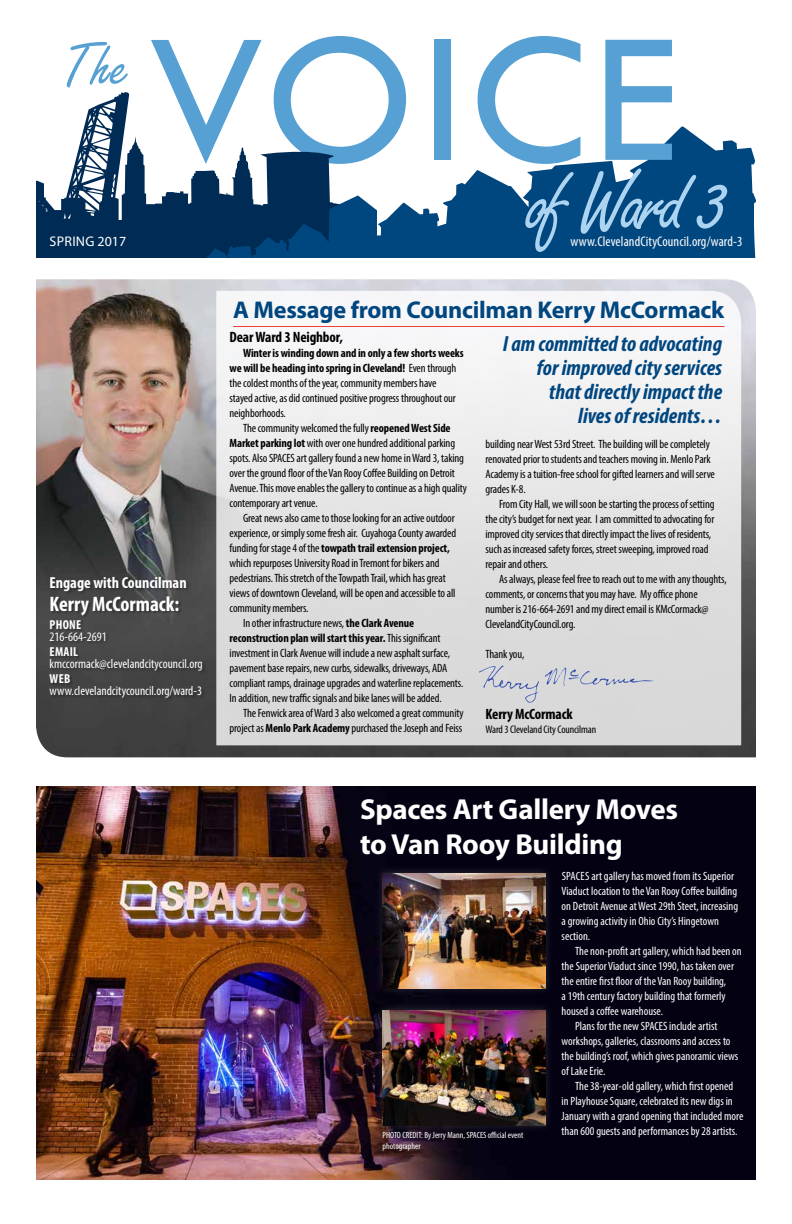
<style>
.page{position:relative;width:792px;height:1224px;background:#fff}
.page>*{position:absolute;margin:0;border:0;box-sizing:border-box;transform-origin:0 0}
.t1{font:700 29px/34.8px "Myriad Pro";letter-spacing:-.01em;color:#fff}
.t2{font:700 24.3px "Myriad Pro";letter-spacing:-.01em;color:#00467f}
.t3{font:italic 700 condensed 22px/24px "Myriad Pro";color:#00467f;text-align:right}
.t4{font:700 condensed 21px "Myriad Pro";color:#fff}
.t5{font:700 condensed 16px "Myriad Pro";color:#fff}
.t6{font:700 condensed 15px "Myriad Pro";letter-spacing:-.01em;color:#000}
.t7{font:condensed 14px "Myriad Pro";letter-spacing:.01em;color:#fff}
.t8{font:14px "Myriad Pro";letter-spacing:.02em;color:#fff}
.t9{font:condensed 13px "Myriad Pro";color:#fff}
.t10{font:700 condensed 13px "Myriad Pro";letter-spacing:.02em;color:#fff}
.t11{font:condensed 12px/15px "Myriad Pro";letter-spacing:-.01em;color:#000}
.t12{font:condensed 12px/15px "Myriad Pro";color:#fff}
.t13{font:700 condensed 12px "Myriad Pro";letter-spacing:-.01em;color:#000}
.t14{font:condensed 11px "Myriad Pro";letter-spacing:-.01em;color:#000}
.t15{font:condensed 9px/10.8px "Myriad Pro";color:#fff}
.s1{font-weight:700}
.s2{font-weight:400}
</style>
<div class="page">
<img style="left:36px;top:279px;width:720px;height:478px">
<svg style="left:441px;top:126px;width:315px;height:131px;fill:#00467f"></svg>
<div style="left:434px;top:40px;width:16px;height:120px;background:#56a0d3"></div>
<svg style="left:36px;top:36px;width:405px;height:221px"></svg>
<svg style="left:478px;top:36px;width:249px;height:216px"></svg>
<div style="left:49px;top:576px;width:157px;height:125px;background:#000;opacity:.35"></div>
<svg style="left:216px;top:291px;width:525px;height:454px"></svg>
<hr style="left:233px;top:326px;width:491px;height:1px;background:#ef4135">
<img style="left:479px;top:661px;width:176px;height:42px">
<img style="left:36px;top:786px;width:720px;height:393px">
<div style="left:374px;top:865px;width:180px;height:131px;background:#fff;opacity:.17"></div>
<img style="left:382px;top:873px;width:163px;height:115px">
<div style="left:374px;top:1002px;width:180px;height:132px;background:#fff;opacity:.17"></div>
<img style="left:382px;top:1010px;width:163px;height:115px">
<p class="t8" style="left:50px;top:233px;width:78px">SPRING 2017</p>
<p class="t7" style="left:570px;top:233px;width:174px">www.ClevelandCityCouncil.org/ward-3</p>
<h3 class="t5" style="left:50px;top:573px;width:139px">Engage with Councilman</h3>
<h3 class="t4" style="left:50px;top:591px;width:131px">Kerry McCormack:</h3>
<p class="t10" style="left:50px;top:616px;width:33px">PHONE</p>
<p class="t9" style="left:49px;top:629px;width:59px">216-664-2691</p>
<p class="t10" style="left:50px;top:643px;width:30px">EMAIL</p>
<p class="t9" style="left:49px;top:656px;width:155px">kmccormack@clevelandcitycouncil.org</p>
<p class="t10" style="left:50px;top:670px;width:22px">WEB</p>
<p class="t9" style="left:49px;top:683px;width:154px">www.clevelandcitycouncil.org/ward-3</p>
<h2 class="t2" style="left:233px;top:293px;width:493px">A Message from Councilman Kerry McCormack</h2>
<p class="t6" style="left:230px;top:328px;width:115px">Dear Ward 3 Neighbor,</p>
<p class="t11" style="left:230px;top:346px;width:236px;text-indent:14px"><span class="s1">Winter is winding down and in only a few shorts weeks we will be heading into spring in Cleveland!</span> Even through the coldest months of the year, community members have<br>stayed active, as did continued positive progress throughout our neighborhoods.</p>
<p class="t11" style="left:230px;top:421px;width:239px;text-indent:14px">The community welcomed the fully <span class="s1">reopened West Side Market parking lot</span> with over one hundred additional parking spots. Also SPACES art gallery found a new home in Ward 3, taking over the ground floor of the Van Rooy Coffee Building on Detroit Avenue. This move enables the gallery to continue as a high quality contemporary art venue.</p>
<p class="t11" style="left:243px;top:511px;width:213px">Great news also came to those looking for an active outdoor</p>
<p class="t11" style="left:230px;top:526px;width:228px">experience, or simply some fresh air. Cuyahoga County awarded</p>
<p class="t13" style="left:230px;top:541px;width:222px"><span class="s2">funding for stage 4 of the</span> towpath trail extension project,</p>
<p class="t11" style="left:230px;top:556px;width:211px">which repurposes University Road in Tremont for bikers and</p>
<p class="t11" style="left:230px;top:571px;width:218px">pedestrians. This stretch of the Towpath Trail, which has great</p>
<p class="t11" style="left:230px;top:586px;width:227px">views of downtown Cleveland, will be open and accessible to all</p>
<p class="t11" style="left:230px;top:601px;width:81px">community members.</p>
<p class="t11" style="left:243px;top:616px;width:173px">In other infrastructure news, <span class="s1">the Clark Avenue</span></p>
<p class="t13" style="left:230px;top:631px;width:212px">reconstruction plan will start this year. <span class="s2">This significant</span></p>
<p class="t11" style="left:230px;top:646px;width:222px">investment in Clark Avenue will include a new asphalt surface,</p>
<p class="t11" style="left:230px;top:661px;width:219px">pavement base repairs, new curbs, sidewalks, driveways, ADA</p>
<p class="t11" style="left:230px;top:676px;width:235px">compliant ramps, drainage upgrades and waterline replacements.</p>
<p class="t11" style="left:230px;top:691px;width:214px">In addition, new traffic signals and bike lanes will be added.</p>
<p class="t11" style="left:243px;top:706px;width:222px">The Fenwick area of Ward 3 also welcomed a great community</p>
<p class="t11" style="left:230px;top:721px;width:234px">project as <span class="s1">Menlo Park Academy</span> purchased the Joseph and Feiss</p>
<h3 class="t3" style="left:503px;top:331px;width:221px">I am committed to advocating for improved city services that directly impact the<br>lives of residents…</h3>
<p class="t11" style="left:486px;top:436px;width:231px">building near West 53rd Street. The building will be completely renovated prior to students and teachers moving in. Menlo Park Academy is a tuition-free school for gifted learners and will serve grades K-8.</p>
<p class="t11" style="left:486px;top:496px;width:231px;text-indent:14px">From City Hall, we will soon be starting the process of setting the city’s budget for next year. I am committed to advocating for improved city services that directly impact the lives of residents, such as increased safety forces, street sweeping, improved road repair and others.</p>
<p class="t11" style="left:486px;top:571px;width:243px;text-indent:14px">As always, please feel free to reach out to me with any thoughts, comments, or concerns that you may have. My office phone number is 216-664-2691 and my direct email is KMcCormack@ ClevelandCityCouncil.org.</p>
<p class="t11" style="left:486px;top:646px;width:40px">Thank you,</p>
<p class="t6" style="left:486px;top:705px;width:89px">Kerry McCormack</p>
<p class="t14" style="left:486px;top:723px;width:112px">Ward 3 Cleveland City Councilman</p>
<h1 class="t1" style="left:360px;top:791px;width:320px">Spaces Art Gallery Moves to Van Rooy Building</h1>
<p class="t15" style="left:382px;top:1129px;width:142px">PHOTO CREDIT: By Jerry Mann, SPACES official event photographer</p>
<p class="t12" style="left:562px;top:869px;width:178px">SPACES art gallery has moved from its Superior Viaduct location to the Van Rooy Coffee building on Detroit Avenue at West 29th Steet, increasing a growing activity in Ohio City’s Hingetown section.</p>
<p class="t12" style="left:575px;top:944px;width:168px">The non-profit art gallery, which had been on</p>
<p class="t12" style="left:562px;top:959px;width:174px">the Superior Viaduct since 1990, has taken over</p>
<p class="t12" style="left:562px;top:974px;width:166px">the entire first floor of the Van Rooy building,</p>
<p class="t12" style="left:562px;top:989px;width:166px">a 19th century factory building that formerly</p>
<p class="t12" style="left:562px;top:1004px;width:103px">housed a coffee warehouse.</p>
<p class="t12" style="left:575px;top:1019px;width:144px">Plans for the new SPACES include artist</p>
<p class="t12" style="left:562px;top:1034px;width:170px">workshops, galleries, classrooms and access to</p>
<p class="t12" style="left:562px;top:1049px;width:178px">the building’s roof, which gives panoramic views</p>
<p class="t12" style="left:562px;top:1064px;width:45px">of Lake Erie.</p>
<p class="t12" style="left:575px;top:1079px;width:160px">The 38-year-old gallery, which first opened</p>
<p class="t12" style="left:562px;top:1094px;width:173px">in Playhouse Square, celebrated its new digs in</p>
<p class="t12" style="left:562px;top:1109px;width:183px">January with a grand opening that included more</p>
<p class="t12" style="left:562px;top:1124px;width:178px">than 600 guests and performances by 28 artists.</p>
</div>
